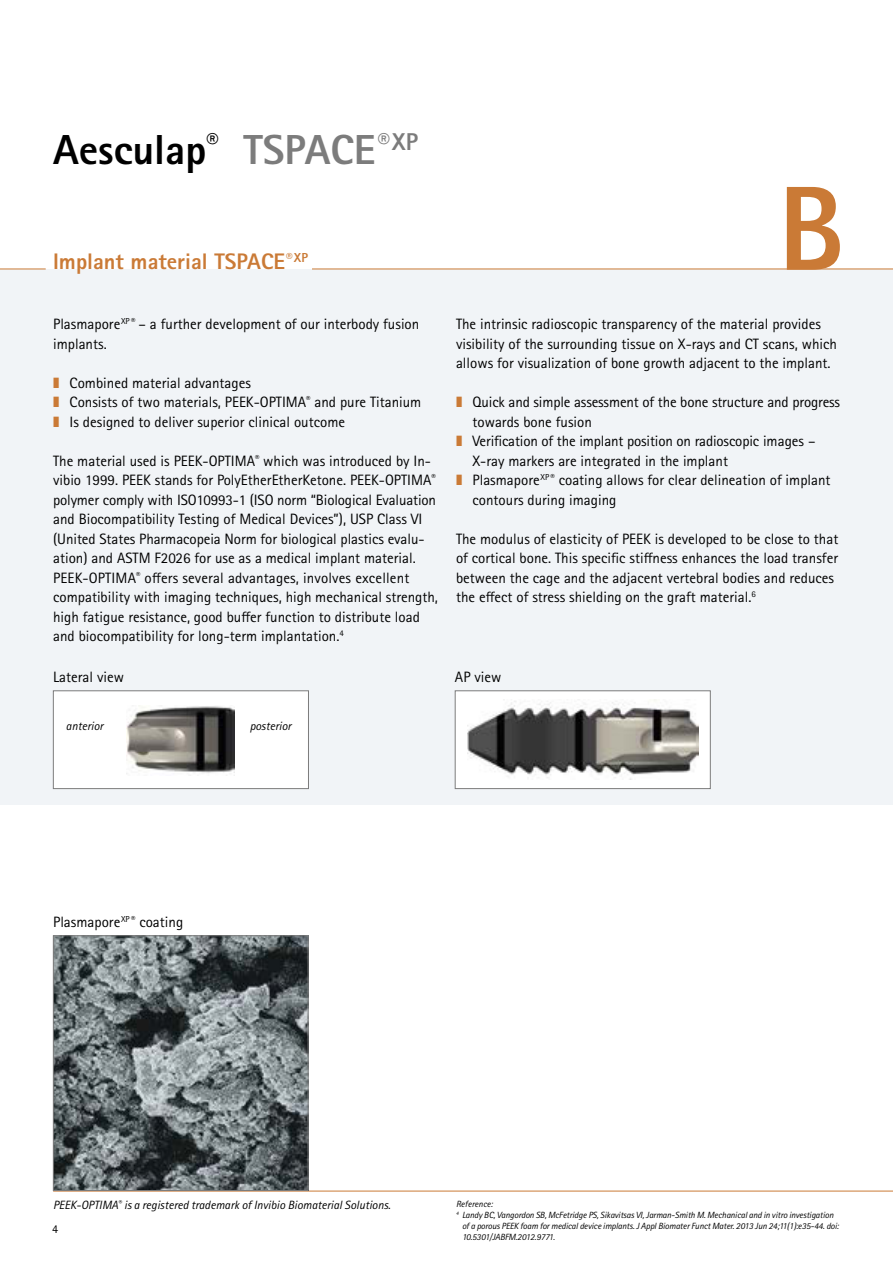
<style>
.page{position:relative;width:893px;height:1263px;background:#fff}
.page>*{position:absolute;margin:0;border:0;box-sizing:border-box;transform-origin:0 0}
.t1{font:800 120px "Rotis Sans Serif Pro";color:#ca7a36}
.t2{font:800 42px "Rotis Sans Serif Pro";color:#000}
.t3{font:800 22.5px "Rotis Sans Serif Pro";color:#ca7a36}
.t4{font:15px/19.5px "Rotis Sans Serif Pro";color:#000}
.t5{font:italic 12px "Rotis Sans Serif Pro";color:#000}
.t6{font:12px "Rotis Sans Serif Pro";color:#000}
.t7{font:italic 9px "Rotis Sans Serif Pro";letter-spacing:-.01em;color:#000}
.s1{color:#7c7c7c}
</style>
<div class="page">
<div style="left:0;top:269px;width:893px;height:536px;background:#f1f4f7"></div>
<hr style="left:53px;top:1191px;width:840px;height:1px;background:#ca7a36">
<div style="left:53px;top:691px;width:255px;height:98px;background:#fff"></div>
<img style="left:127px;top:706px;width:108px;height:70px">
<div style="left:53px;top:691px;width:256px;height:98px;border:1px solid #7c7c7c"></div>
<div style="left:455px;top:691px;width:255px;height:98px;background:#fff"></div>
<img style="left:467px;top:700px;width:231px;height:79px">
<div style="left:455px;top:691px;width:255px;height:98px;border:1px solid #7c7c7c"></div>
<hr style="left:0;top:269px;width:46px;height:1px;background:#ca7a36">
<hr style="left:312px;top:269px;width:581px;height:1px;background:#ca7a36">
<img style="left:55px;top:937px;width:251px;height:252px">
<div style="left:53px;top:935px;width:255px;height:256px;border:1px solid #7c7c7c"></div>
<h2 class="t2" style="left:53px;top:123px;width:366px">Aesculap<sup>®</sup> <span class="s1">TSPACE</span><sup>®XP</sup></h2>
<h3 class="t3" style="left:53px;top:247px;width:256px">Implant material TSPACE<sup>®XP</sup></h3>
<p class="t4" style="left:53px;top:315px;width:368px">Plasmapore<sup>XP</sup> <sup>®</sup> – a further development of our interbody fusion implants.</p>
<p class="t4" style="left:70px;top:373px;width:353px">Combined material advantages<br>Consists of two materials, PEEK-OPTIMA<sup>®</sup> and pure Titanium<br>Is designed to deliver superior clinical outcome</p>
<p class="t4" style="left:53px;top:451px;width:386px">The material used is PEEK-OPTIMA<sup>®</sup> which was introduced by In&shy;vibio 1999. PEEK stands for PolyEtherEtherKetone. PEEK-OPTIMA<sup>® </sup>polymer comply with ISO10993-1 (ISO norm “Biological Evaluation and Biocompatibility Testing of Medical Devices”), USP Class VI (United States Pharmacopeia Norm for biological plastics evalu&shy;ation) and ASTM F2026 for use as a medical implant material.<br>PEEK-OPTIMA<sup>®</sup> offers several advantages, involves excellent compatibility with imaging techniques, high mechanical strength, high fatigue resistance, good buffer function to distribute load and biocompatibility for long-term implantation.<sup>4</sup></p>
<p class="t4" style="left:53px;top:667px;width:72px">Lateral view</p>
<p class="t5" style="left:66px;top:719px;width:39px">anterior</p>
<p class="t5" style="left:250px;top:719px;width:43px">posterior</p>
<h1 class="t1" style="left:778px;top:153px;width:68px">B</h1>
<p class="t4" style="left:456px;top:315px;width:383px">The intrinsic radioscopic transparency of the material provides visibility of the surrounding tissue on X-rays and CT scans, which allows for visualization of bone growth adjacent to the implant.</p>
<p class="t4" style="left:472px;top:393px;width:369px">Quick and simple assessment of the bone structure and progress towards bone fusion<br>Verification of the implant position on radioscopic images – X-ray markers are integrated in the implant<br>Plasmapore<sup>XP</sup> <sup>®</sup> coating allows for clear delineation of implant contours during imaging</p>
<p class="t4" style="left:456px;top:529px;width:384px">The modulus of elasticity of PEEK is developed to be close to that of cortical bone. This specific stiffness enhances the load transfer between the cage and the adjacent vertebral bodies and reduces the effect of stress shielding on the graft material.<sup>6</sup></p>
<p class="t4" style="left:455px;top:667px;width:48px">AP view</p>
<p class="t4" style="left:53px;top:912px;width:132px">Plasmapore<sup>XP</sup> <sup>®</sup> coating</p>
<p class="t5" style="left:53px;top:1198px;width:339px">PEEK-OPTIMA<sup>®</sup> is a registered trademark of Invibio Biomaterial Solutions.</p>
<p class="t7" style="left:456px;top:1199px;width:38px">Reference:</p>
<p class="t7" style="left:456px;top:1209px;width:379px"><sup>4</sup> Landy BC, Vangordon SB, McFetridge PS, Sikavitsas VI, Jarman-Smith M. Mechanical and in vitro investigation</p>
<p class="t7" style="left:462px;top:1220px;width:378px">of a porous PEEK foam for medical device implants. J Appl Biomater Funct Mater. 2013 Jun 24;11(1):e35-44. doi:</p>
<p class="t7" style="left:462px;top:1231px;width:95px">10.5301/JABFM.2012.9771.</p>
<p class="t6" style="left:52px;top:1222px;width:7px">4</p>
</div>
